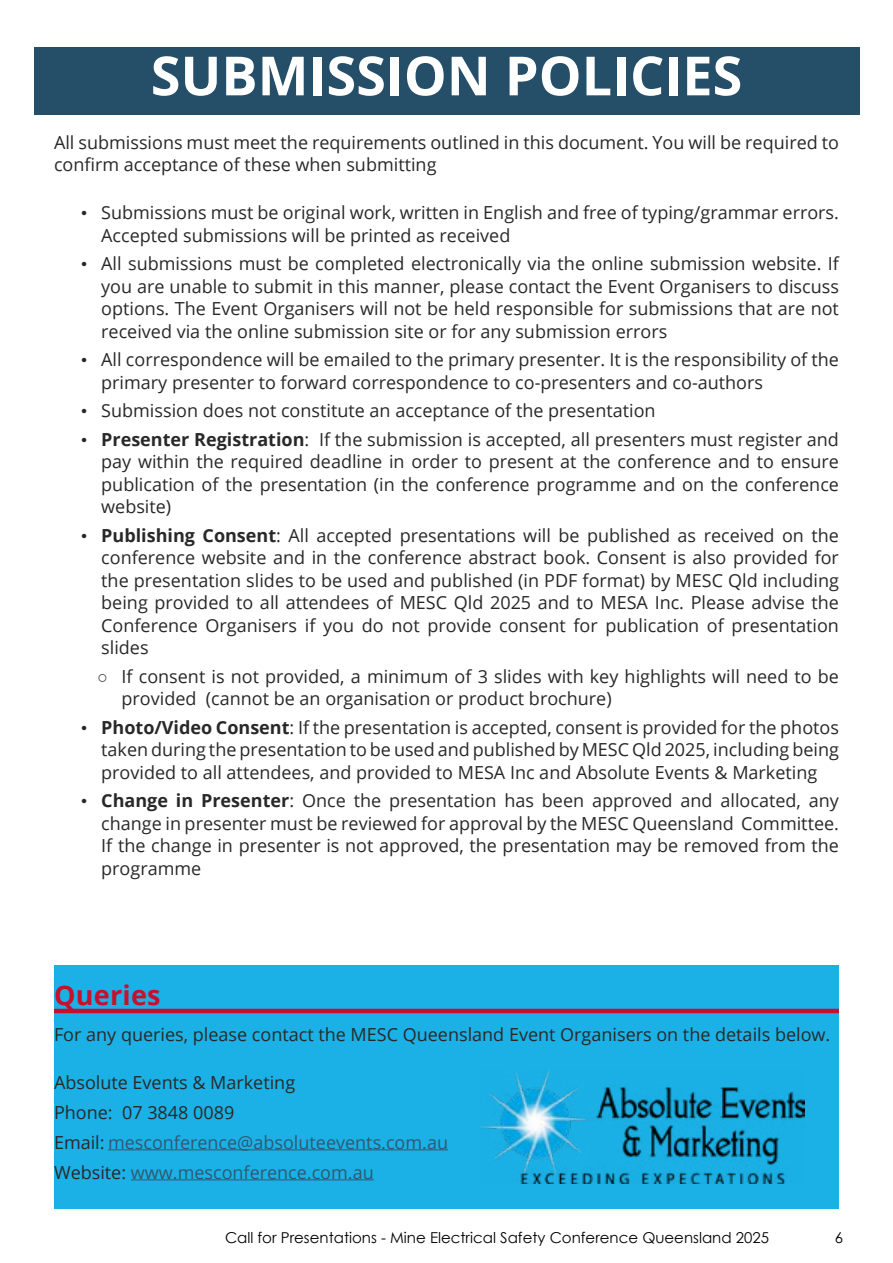
<style>
.page{position:relative;width:893px;height:1263px;background:#fff}
.page>*{position:absolute;margin:0;border:0;box-sizing:border-box;transform-origin:0 0}
.t1{font:700 54px "Open Sans";color:#fff}
.t2{font:700 27px "Open Sans";letter-spacing:.01em;color:#c8102e}
.t3{font:18px/22.5px "Open Sans";color:#292829;text-align:justify}
.t4{font:18px/30px "Open Sans";color:#305870}
.t5{font:15px "Century Gothic";color:#000}
.s1{font-family:"Poppins"}
.s2{font-weight:700}
.s3{font-family:"Century Gothic"}
.s4{color:#292829}
</style>
<div class="page">
<div style="left:54px;top:966px;width:785px;height:243px;background:#1bb1e6"></div>
<hr style="left:54px;top:1009px;width:785px;height:4px;background:#c8102e">
<hr style="left:108px;top:1149px;width:340px;height:1px;background:#305870">
<hr style="left:131px;top:1179px;width:243px;height:1px;background:#305870">
<div style="left:34px;top:47px;width:825px;height:68px;background:#254f69"></div>
<img style="left:481px;top:1069px;width:323px;height:114px">
<h1 class="t1" style="left:151px;top:38px;width:593px">SUBMISSION POLICIES</h1>
<p class="t3" style="left:54px;top:131px;width:786px">All submissions must meet the requirements outlined in this document. You will be required to confirm acceptance of these when submitting</p>
<p class="t3" style="left:101px;top:201px;width:739px;text-indent:-21px"><span class="s1">•</span> Submissions must be original work, written in English and free of typing/grammar errors.<br>Accepted submissions will be printed as received</p>
<p class="t3" style="left:101px;top:252px;width:739px;text-indent:-21px"><span class="s1">•</span> All submissions must be completed electronically via the online submission website. If you are unable to submit in this manner, please contact the Event Organisers to discuss options. The Event Organisers will not be held responsible for submissions that are not received via the online submission site or for any submission errors</p>
<p class="t3" style="left:101px;top:348px;width:739px;text-indent:-21px"><span class="s1">•</span> All correspondence will be emailed to the primary presenter. It is the responsibility of the primary presenter to forward correspondence to co-presenters and co-authors</p>
<p class="t3" style="left:80px;top:399px;width:577px"><span class="s1">•</span> Submission does not constitute an acceptance of the presentation</p>
<p class="t3" style="left:101px;top:428px;width:739px;text-indent:-21px"><span class="s1">•</span> <span class="s2">Presenter Registration</span>: If the submission is accepted, all presenters must register and pay within the required deadline in order to present at the conference and to ensure publication of the presentation (in the conference programme and on the conference website)</p>
<p class="t3" style="left:101px;top:524px;width:739px;text-indent:-21px"><span class="s1">•</span> <span class="s2">Publishing Consent</span>: All accepted presentations will be published as received on the conference website and in the conference abstract book. Consent is also provided for the presentation slides to be used and published (in PDF format) by MESC Qld including being provided to all attendees of MESC Qld 2025 and to MESA Inc. Please advise the Conference Organisers if you do not provide consent for publication of presentation slides</p>
<p class="t3" style="left:122px;top:665px;width:719px;text-indent:-24px"><span class="s3">○</span> If consent is not provided, a minimum of 3 slides with key highlights will need to be provided (cannot be an organisation or product brochure)</p>
<p class="t3" style="left:101px;top:715px;width:739px;text-indent:-21px"><span class="s1">•</span> <span class="s2">Photo/Video Consent</span>: If the presentation is accepted, consent is provided for the photos taken during the presentation to be used and published by MESC Qld 2025, including being provided to all attendees, and provided to MESA Inc and Absolute Events &amp; Marketing</p>
<p class="t3" style="left:101px;top:789px;width:739px;text-indent:-21px"><span class="s1">•</span> <span class="s2">Change in Presenter</span>: Once the presentation has been approved and allocated, any change in presenter must be reviewed for approval by the MESC Queensland Committee.<br>If the change in presenter is not approved, the presentation may be removed from the programme</p>
<h2 class="t2" style="left:54px;top:976px;width:108px">Queries</h2>
<p class="t3" style="left:54px;top:1022px;width:778px">For any queries, please contact the MESC Queensland Event Organisers on the details below.</p>
<p class="t4" style="left:54px;top:1066px;width:396px"><span class="s4">Absolute Events &amp; Marketing<br>Phone: 07 3848 0089<br>Email:</span> mesconference@absoluteevents.com.au <span class="s4">Website:</span> www.mesconference.com.au</p>
<p class="t5" style="left:225px;top:1227px;width:546px">Call for Presentations - Mine Electrical Safety Conference Queensland 2025</p>
<p class="t5" style="left:835px;top:1227px;width:10px">6</p>
</div>
